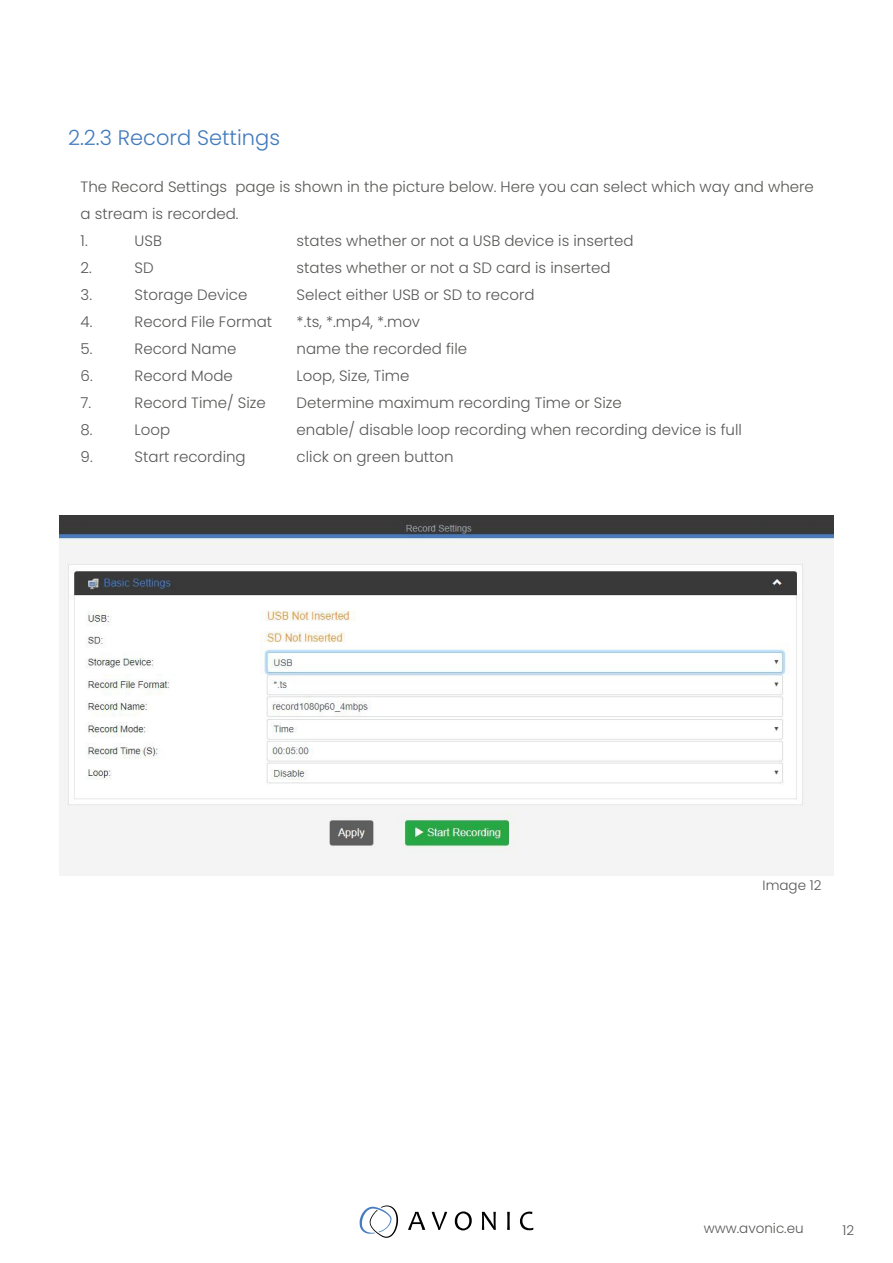
<style>
.page{position:relative;width:893px;height:1263px;background:#fff}
.page>*{position:absolute;margin:0;border:0;box-sizing:border-box;transform-origin:0 0}
.t1{font:300 21px "Poppins";color:#417abd}
.t2{font:300 15px/27px "Poppins";color:#575756}
.t3{font:300 13.5px "Poppins";color:#575756}
</style>
<div class="page">
<svg style="left:360px;top:1205px;width:38px;height:33px"></svg>
<svg style="left:408px;top:1212px;width:17px;height:18px"></svg>
<svg style="left:432px;top:1212px;width:15px;height:18px"></svg>
<svg style="left:455px;top:1211px;width:17px;height:19px"></svg>
<svg style="left:482px;top:1212px;width:14px;height:18px"></svg>
<svg style="left:507px;top:1212px;width:3px;height:18px"></svg>
<svg style="left:520px;top:1211px;width:13px;height:19px"></svg>
<img style="left:60px;top:515px;width:773px;height:361px">
<h1 class="t1" style="left:68px;top:126px;width:213px">2.2.3 Record Settings</h1>
<p class="t2" style="left:81px;top:174px;width:735px">The Record Settings page is shown in the picture below. Here you can select which way and where a stream is recorded.<br>1.</p>
<p class="t2" style="left:135px;top:228px;width:29px">USB</p>
<p class="t2" style="left:297px;top:228px;width:338px">states whether or not a USB device is inserted</p>
<p class="t2" style="left:81px;top:255px;width:13px">2.</p>
<p class="t2" style="left:135px;top:255px;width:21px">SD</p>
<p class="t2" style="left:297px;top:255px;width:315px">states whether or not a SD card is inserted</p>
<p class="t2" style="left:81px;top:282px;width:13px">3.</p>
<p class="t2" style="left:135px;top:282px;width:114px">Storage Device</p>
<p class="t2" style="left:297px;top:282px;width:240px">Select either USB or SD to record</p>
<p class="t2" style="left:81px;top:309px;width:13px">4.</p>
<p class="t2" style="left:135px;top:309px;width:139px">Record File Format</p>
<p class="t2" style="left:297px;top:309px;width:125px">*.ts, *.mp4, *.mov</p>
<p class="t2" style="left:81px;top:336px;width:13px">5.</p>
<p class="t2" style="left:135px;top:336px;width:103px">Record Name</p>
<p class="t2" style="left:297px;top:336px;width:172px">name the recorded file</p>
<p class="t2" style="left:81px;top:363px;width:14px">6.</p>
<p class="t2" style="left:135px;top:363px;width:100px">Record Mode</p>
<p class="t2" style="left:297px;top:363px;width:114px">Loop, Size, Time</p>
<p class="t2" style="left:81px;top:390px;width:12px">7.</p>
<p class="t2" style="left:135px;top:390px;width:133px">Record Time/ Size</p>
<p class="t2" style="left:297px;top:390px;width:327px">Determine maximum recording Time or Size</p>
<p class="t2" style="left:81px;top:417px;width:14px">8.</p>
<p class="t2" style="left:135px;top:417px;width:37px">Loop</p>
<p class="t2" style="left:297px;top:417px;width:447px">enable/ disable loop recording when recording device is full</p>
<p class="t2" style="left:81px;top:444px;width:14px">9.</p>
<p class="t2" style="left:135px;top:444px;width:113px">Start recording</p>
<p class="t2" style="left:297px;top:444px;width:159px">click on green button</p>
<p class="t3" style="left:763px;top:877px;width:60px">Image 12</p>
<p class="t3" style="left:704px;top:1220px;width:101px">www.avonic.eu</p>
<p class="t3" style="left:842px;top:1222px;width:13px">12</p>
</div>
